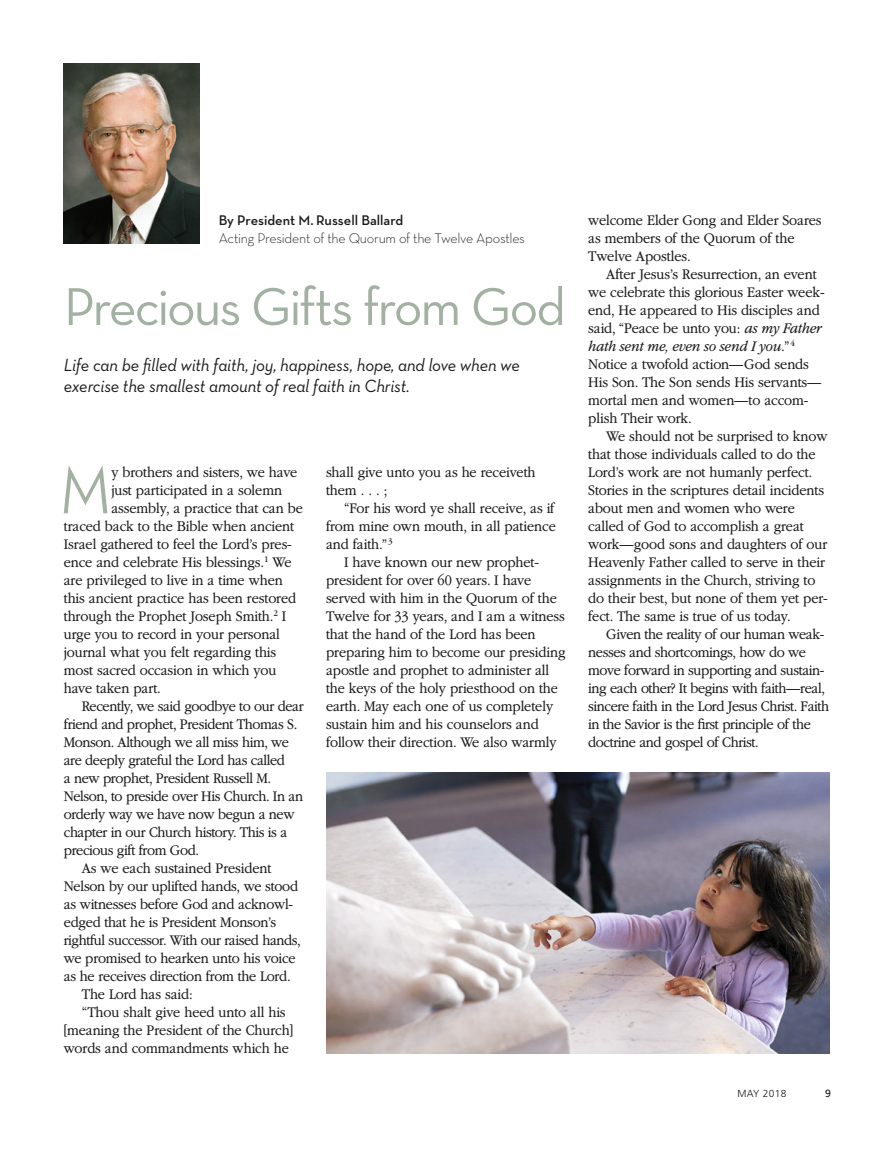
<style>
.page{position:relative;width:893px;height:1161px;background:#fff}
.page>*{position:absolute;margin:0;border:0;box-sizing:border-box;transform-origin:0 0}
.t1{font:68.25px "Neutralds Lat Medium Alt Display";color:#a2b1a1;scale:.94 1}
.t2{font:54px "Neutralds Lat";letter-spacing:-.04em;color:#a2b1a1}
.t3{font:italic 18px/21px "Neutralds Lat";letter-spacing:-.01em;color:#1b1a1a;scale:.95 1}
.t4{font:300 15.3px/18px "Garamondlds Lat Plus";letter-spacing:-.01em;color:#1b1a1a;scale:.94 1}
.t5{font:300 15.3px/18px "Garamondlds Lat Plus";letter-spacing:-.03em;color:#1b1a1a;scale:.94 1}
.t6{font:300 14.25px "Neutralds Lat";letter-spacing:-.02em;color:#1b1a1a}
.t7{font:14.25px "Neutralds Lat Demi";color:#1b1a1a}
.t8{font:10.5px "Frutigerlds Lat";color:#1b1a1a}
.t9{font:300 10.2px "Frutigerlds Lat";letter-spacing:.03em;color:#1b1a1a}
.s1{font-style:italic}
</style>
<div class="page">
<img style="left:64px;top:64px;width:136px;height:179px">
<img style="left:326px;top:773px;width:503px;height:280px">
<p class="t7" style="left:219px;top:209px;width:186px">By President M. Russell Ballard</p>
<p class="t6" style="left:219px;top:228px;width:308px">Acting President of the Quorum of the Twelve Apostles</p>
<h2 class="t2" style="left:64px;top:265px;width:504px">Precious Gifts from God</h2>
<p class="t3" style="left:64px;top:354px;width:482px">Life can be filled with faith, joy, happiness, hope, and love when we exercise the smallest amount of real faith in Christ.</p>
<h1 class="t1" style="left:59px;top:445px;width:58px">M</h1>
<p class="t4" style="left:111px;top:463px;width:199px">y brothers and sisters, we have</p>
<p class="t4" style="left:111px;top:481px;width:183px">just participated in a solemn</p>
<p class="t4" style="left:111px;top:499px;width:205px">assembly, a practice that can be</p>
<p class="t4" style="left:64px;top:517px;width:247px">traced back to the Bible when ancient</p>
<p class="t4" style="left:64px;top:535px;width:244px">Israel gathered to feel the Lord’s pres-</p>
<p class="t4" style="left:64px;top:553px;width:244px">ence and celebrate His blessings.<sup>1</sup> We</p>
<p class="t4" style="left:64px;top:571px;width:235px">are privileged to live in a time when</p>
<p class="t4" style="left:64px;top:589px;width:249px">this ancient practice has been restored</p>
<p class="t4" style="left:64px;top:607px;width:239px">through the Prophet Joseph Smith.<sup>2</sup> I</p>
<p class="t4" style="left:64px;top:625px;width:232px">urge you to record in your personal</p>
<p class="t4" style="left:64px;top:643px;width:228px">journal what you felt regarding this</p>
<p class="t4" style="left:64px;top:661px;width:228px">most sacred occasion in which you</p>
<p class="t4" style="left:64px;top:679px;width:105px">have taken part.</p>
<p class="t5" style="left:82px;top:697px;width:238px">Recently, we said goodbye to our dear</p>
<p class="t5" style="left:64px;top:715px;width:250px">friend and prophet, President Thomas S.</p>
<p class="t5" style="left:64px;top:733px;width:241px">Monson. Although we all miss him, we</p>
<p class="t5" style="left:64px;top:751px;width:237px">are deeply grateful the Lord has called</p>
<p class="t5" style="left:64px;top:769px;width:222px">a new prophet, President Russell M.</p>
<p class="t5" style="left:64px;top:787px;width:256px">Nelson, to preside over His Church. In an</p>
<p class="t5" style="left:64px;top:805px;width:247px">orderly way we have now begun a new</p>
<p class="t5" style="left:64px;top:823px;width:239px">chapter in our Church history. This is a</p>
<p class="t5" style="left:64px;top:841px;width:146px">precious gift from God.</p>
<p class="t4" style="left:82px;top:859px;width:203px">As we each sustained President</p>
<p class="t4" style="left:64px;top:877px;width:251px">Nelson by our uplifted hands, we stood</p>
<p class="t4" style="left:64px;top:895px;width:246px">as witnesses before God and acknowl-</p>
<p class="t4" style="left:64px;top:913px;width:228px">edged that he is President Monson’s</p>
<p class="t5" style="left:64px;top:931px;width:254px">rightful successor. With our raised hands,</p>
<p class="t4" style="left:64px;top:949px;width:248px">we promised to hearken unto his voice</p>
<p class="t4" style="left:64px;top:967px;width:243px">as he receives direction from the Lord.</p>
<p class="t4" style="left:82px;top:985px;width:120px">The Lord has said:</p>
<p class="t4" style="left:82px;top:1003px;width:218px">“Thou shalt give heed unto all his</p>
<p class="t4" style="left:64px;top:1021px;width:246px">[meaning the President of the Church]</p>
<p class="t4" style="left:64px;top:1039px;width:241px">words and commandments which he</p>
<p class="t4" style="left:326px;top:463px;width:225px">shall give unto you as he receiveth them . . . ;</p>
<p class="t4" style="left:326px;top:499px;width:246px;text-align:justify;text-indent:18px">“For his word ye shall receive, as if from mine own mouth, in all patience and faith.” <sup>3</sup></p>
<p class="t4" style="left:326px;top:553px;width:256px;text-indent:18px">I have known our new prophet&shy;president for over 60 years. I have served with him in the Quorum of the Twelve for 33 years, and I am a witness that the hand of the Lord has been preparing him to become our presiding apostle and prophet to administer all the keys of the holy priesthood on the earth. May each one of us completely sustain him and his counselors and follow their direction. We also warmly</p>
<p class="t4" style="left:588px;top:211px;width:250px">welcome Elder Gong and Elder Soares as members of the Quorum of the<br>Twelve Apostles.</p>
<p class="t4" style="left:588px;top:265px;width:253px;text-indent:18px">After Jesus’s Resurrection, an event we celebrate this glorious Easter week&shy;end, He appeared to His disciples and said, “Peace be unto you: <span class="s1">as my Father hath sent me, even so send I you</span>.” <sup>4<br></sup>Notice a twofold action—God sends His Son. The Son sends His servants— mortal men and women—to accom&shy;plish Their work.</p>
<p class="t4" style="left:588px;top:427px;width:256px;text-indent:18px">We should not be surprised to know that those individuals called to do the Lord’s work are not humanly perfect.<br>Stories in the scriptures detail incidents about men and women who were called of God to accomplish a great work—good sons and daughters of our Heavenly Father called to serve in their assignments in the Church, striving to do their best, but none of them yet per&shy;fect. The same is true of us today.</p>
<p class="t5" style="left:588px;top:625px;width:258px;text-indent:18px">Given the reality of our human weak&shy;nesses and shortcomings, how do we move forward in supporting and sustain&shy;ing each other? It begins with faith—real, sincere faith in the Lord Jesus Christ. Faith in the Savior is the first principle of the doctrine and gospel of Christ.</p>
<p class="t9" style="left:737px;top:1086px;width:50px">MAY 2018</p>
<p class="t8" style="left:825px;top:1085px;width:7px">9</p>
</div>
